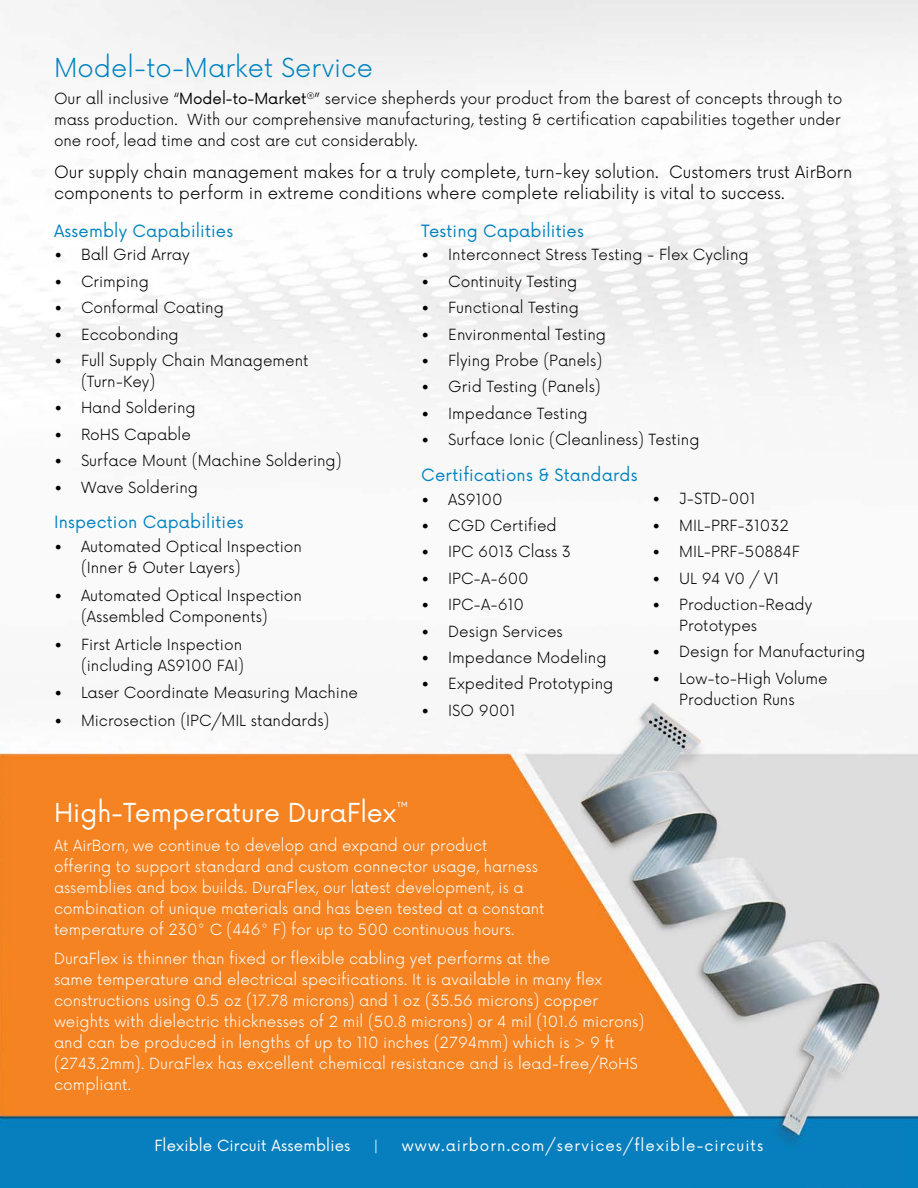
<style>
.page{position:relative;width:918px;height:1188px;background:#fff}
.page>*{position:absolute;margin:0;border:0;box-sizing:border-box;transform-origin:0 0}
.t1{font:25.5px "Now";color:#fff}
.t2{font:300 25.5px "Now";color:#0082c0}
.t3{font:300 16.5px/21px "Now";color:#000}
.t4{font:16.5px "Now";letter-spacing:.01em;color:#0082c0}
.t5{font:300 15px/21px "Now";color:#000}
.t6{font:300 15px/21px "Now";color:#fff}
.t7{font:15px "Now";letter-spacing:.07em;color:#fff}
.t8{font:15px "Now";letter-spacing:.01em;color:#fff}
.s1{font-weight:400}
</style>
<div class="page">
<img style="left:0;top:0;width:918px;height:1188px">
<h1 class="t2" style="left:54px;top:48px;width:321px">Model-to-Market Service</h1>
<p class="t5" style="left:54px;top:87px;width:790px">Our all inclusive “<span class="s1">Model-to-Market</span><sup>®</sup>” service shepherds your product from the barest of concepts through to mass production. With our comprehensive manufacturing, testing &amp; certification capabilities together under one roof, lead time and cost are cut considerably.</p>
<p class="t3" style="left:54px;top:160px;width:800px">Our supply chain management makes for a truly complete, turn-key solution. Customers trust AirBorn components to perform in extreme conditions where complete reliability is vital to success.</p>
<p class="t4" style="left:54px;top:217px;width:181px">Assembly Capabilities</p>
<p class="t5" style="left:54px;top:243px;width:137px">• Ball Grid Array</p>
<p class="t5" style="left:54px;top:270px;width:96px">• Crimping</p>
<p class="t5" style="left:54px;top:296px;width:171px">• Conformal Coating</p>
<p class="t5" style="left:54px;top:323px;width:126px">• Eccobonding</p>
<p class="t5" style="left:81px;top:349px;width:229px;text-indent:-27px">• Full Supply Chain Management (Turn-Key)</p>
<p class="t5" style="left:54px;top:396px;width:143px">• Hand Soldering</p>
<p class="t5" style="left:54px;top:423px;width:138px">• RoHS Capable</p>
<p class="t5" style="left:54px;top:449px;width:289px">• Surface Mount (Machine Soldering)</p>
<p class="t5" style="left:54px;top:476px;width:146px">• Wave Soldering</p>
<p class="t4" style="left:54px;top:509px;width:191px">Inspection Capabilities</p>
<p class="t5" style="left:81px;top:535px;width:223px;text-indent:-27px">• Automated Optical Inspection (Inner &amp; Outer Layers)</p>
<p class="t5" style="left:54px;top:584px;width:250px;text-align:center">• Automated Optical Inspection (Assembled Components)</p>
<p class="t5" style="left:54px;top:633px;width:192px;text-align:right">• First Article Inspection (including AS9100 FAI)</p>
<p class="t5" style="left:54px;top:681px;width:306px">• Laser Coordinate Measuring Machine</p>
<p class="t5" style="left:54px;top:709px;width:277px">• Microsection (IPC/MIL standards)</p>
<p class="t4" style="left:421px;top:217px;width:164px">Testing Capabilities</p>
<p class="t5" style="left:421px;top:243px;width:329px">• Interconnect Stress Testing - Flex Cycling</p>
<p class="t5" style="left:421px;top:270px;width:158px">• Continuity Testing</p>
<p class="t5" style="left:421px;top:296px;width:159px">• Functional Testing</p>
<p class="t5" style="left:421px;top:323px;width:186px">• Environmental Testing</p>
<p class="t5" style="left:421px;top:349px;width:182px">• Flying Probe (Panels)</p>
<p class="t5" style="left:421px;top:375px;width:181px">• Grid Testing (Panels)</p>
<p class="t5" style="left:421px;top:402px;width:168px">• Impedance Testing</p>
<p class="t5" style="left:421px;top:428px;width:280px">• Surface Ionic (Cleanliness) Testing</p>
<p class="t4" style="left:421px;top:462px;width:218px">Certifications &amp; Standards</p>
<p class="t5" style="left:421px;top:488px;width:83px">• AS9100</p>
<p class="t5" style="left:421px;top:514px;width:137px">• CGD Certified</p>
<p class="t5" style="left:421px;top:540px;width:151px">• IPC 6013 Class 3</p>
<p class="t5" style="left:421px;top:567px;width:109px">• IPC-A-600</p>
<p class="t5" style="left:421px;top:593px;width:104px">• IPC-A-610</p>
<p class="t5" style="left:421px;top:620px;width:143px">• Design Services</p>
<p class="t5" style="left:421px;top:646px;width:187px">• Impedance Modeling</p>
<p class="t5" style="left:421px;top:672px;width:194px">• Expedited Prototyping</p>
<p class="t5" style="left:421px;top:699px;width:96px">• ISO 9001</p>
<p class="t5" style="left:652px;top:487px;width:105px">• J-STD-001</p>
<p class="t5" style="left:652px;top:514px;width:138px">• MIL-PRF-31032</p>
<p class="t5" style="left:652px;top:540px;width:149px">• MIL-PRF-50884F</p>
<p class="t5" style="left:652px;top:567px;width:128px">• UL 94 V0 / V1</p>
<p class="t5" style="left:679px;top:593px;width:135px;text-indent:-27px">• Production-Ready<br>Prototypes</p>
<p class="t5" style="left:652px;top:640px;width:215px">• Design for Manufacturing</p>
<p class="t5" style="left:652px;top:667px;width:177px;text-align:center">• Low-to-High Volume<br>Production Runs</p>
<h1 class="t1" style="left:54px;top:792px;width:356px">High-Temperature DuraFlex<sup>™</sup></h1>
<p class="t6" style="left:54px;top:834px;width:492px">At AirBorn, we continue to develop and expand our product offering to support standard and custom connector usage, harness assemblies and box builds. DuraFlex, our latest development, is a combination of unique materials and has been tested at a constant temperature of 230° C (446° F) for up to 500 continuous hours.</p>
<p class="t6" style="left:54px;top:947px;width:592px">DuraFlex is thinner than fixed or flexible cabling yet performs at the<br>same temperature and electrical specifications. It is available in many flex constructions using 0.5 oz (17.78 microns) and 1 oz (35.56 microns) copper weights with dielectric thicknesses of 2 mil (50.8 microns) or 4 mil (101.6 microns) and can be produced in lengths of up to 110 inches (2794mm) which is &gt; 9 ft (2743.2mm). DuraFlex has excellent chemical resistance and is lead-free/RoHS compliant.</p>
<p class="t8" style="left:155px;top:1133px;width:197px">Flexible Circuit Assemblies</p>
<p class="t7" style="left:374px;top:1133px;width:6px">|</p>
<p class="t7" style="left:402px;top:1133px;width:363px">www.airborn.com/services/flexible-circuits</p>
</div>
